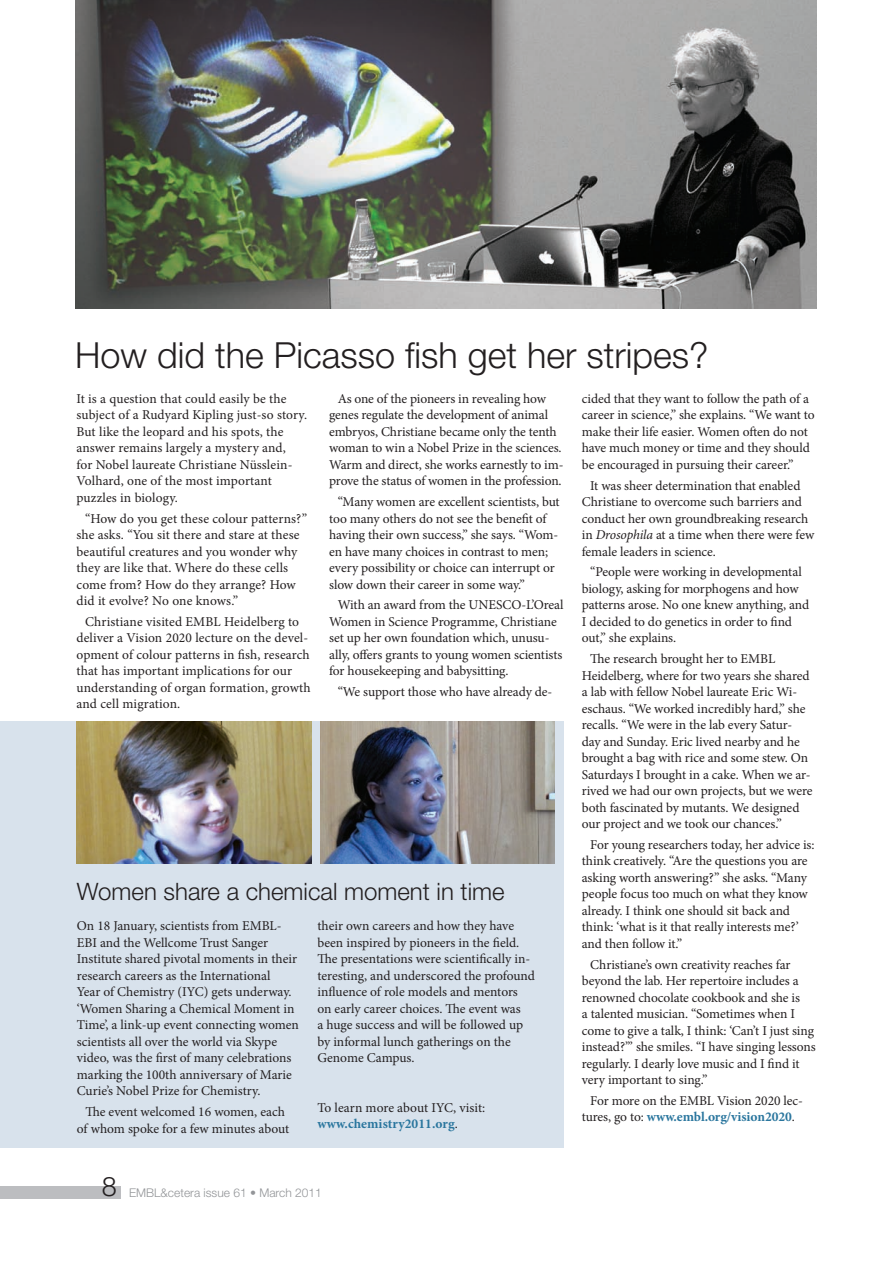
<style>
.page{position:relative;width:893px;height:1263px;background:#fff}
.page>*{position:absolute;margin:0;border:0;box-sizing:border-box;transform-origin:0 0}
.t1{font:300 36px "Helvetica Neue LT Pro";color:#231f20}
.t2{font:300 27px "Helvetica Neue LT Pro";color:#231f20}
.t3{font:300 24px "Helvetica Neue LT Pro";color:#231f20}
.t4{font:13.5px/16.5px "Minion Pro";letter-spacing:-.005em;color:#231f20}
.t5{font:300 12px "Helvetica Neue LT Pro";color:#939598}
.s1{font-style:italic}
.s2{font-weight:700;color:#2a769e}
</style>
<div class="page">
<div style="left:0;top:1186px;width:121px;height:13px;background:#bcbdc0"></div>
<div style="left:0;top:721px;width:564px;height:427px;background:#d8e2ec"></div>
<img style="left:320px;top:721px;width:234px;height:142px">
<img style="left:77px;top:721px;width:234px;height:142px">
<img style="left:75px;top:0;width:741px;height:308px">
<h1 class="t1" style="left:75px;top:333px;width:635px">How did the Picasso fish get her stripes?</h1>
<p class="t4" style="left:77px;top:390px;width:232px">It is a question that could easily be the subject of a Rudyard Kipling just-so story.<br>But like the leopard and his spots, the answer remains largely a mystery and,<br>for Nobel laureate Christiane Nüsslein-Volhard, one of the most important puzzles in biology.</p>
<p class="t4" style="left:77px;top:510px;width:232px;text-indent:9px">“How do you get these colour patterns?” she asks. “You sit there and stare at these beautiful creatures and you wonder why they are like that. Where do these cells come from? How do they arrange? How did it evolve? No one knows.”</p>
<p class="t4" style="left:77px;top:613px;width:236px;text-indent:9px">Christiane visited EMBL Heidelberg to deliver a Vision 2020 lecture on the devel&shy;opment of colour patterns in fish, research that has important implications for our understanding of organ formation, growth and cell migration.</p>
<p class="t4" style="left:582px;top:390px;width:234px">cided that they want to follow the path of a career in science,” she explains. “We want to make their life easier. Women often do not have much money or time and they should be encouraged in pursuing their career.”</p>
<p class="t4" style="left:582px;top:477px;width:234px;text-indent:9px">It was sheer determination that enabled Christiane to overcome such barriers and conduct her own groundbreaking research in <span class="s1">Drosophila</span> at a time when there were few female leaders in science.</p>
<p class="t4" style="left:582px;top:564px;width:229px;text-indent:9px">“People were working in developmental biology, asking for morphogens and how patterns arose. No one knew anything, and I decided to do genetics in order to find out,” she explains.</p>
<p class="t4" style="left:582px;top:650px;width:232px;text-indent:9px">The research brought her to EMBL Heidelberg, where for two years she shared a lab with fellow Nobel laureate Eric Wi&shy;eschaus. “We worked incredibly hard,” she recalls. “We were in the lab every Satur&shy;day and Sunday. Eric lived nearby and he brought a bag with rice and some stew. On Saturdays I brought in a cake. When we ar&shy;rived we had our own projects, but we were both fascinated by mutants. We designed our project and we took our chances.”</p>
<p class="t4" style="left:582px;top:836px;width:234px;text-indent:9px">For young researchers today, her advice is: think creatively. “Are the questions you are asking worth answering?” she asks. “Many people focus too much on what they know already. I think one should sit back and think: ‘what is it that really interests me?’ and then follow it.”</p>
<p class="t4" style="left:582px;top:956px;width:235px;text-indent:9px">Christiane’s own creativity reaches far beyond the lab. Her repertoire includes a renowned chocolate cookbook and she is<br>a talented musician. “Sometimes when I come to give a talk, I think: ‘Can’t I just sing instead?’” she smiles. “I have singing lessons regularly. I dearly love music and I find it very important to sing.”</p>
<p class="t4" style="left:582px;top:1092px;width:223px;text-indent:9px">For more on the EMBL Vision 2020 lec&shy;tures, go to: <span class="s2">www.embl.org/vision2020</span>.</p>
<p class="t4" style="left:329px;top:390px;width:236px;text-indent:9px">As one of the pioneers in revealing how genes regulate the development of animal embryos, Christiane became only the tenth woman to win a Nobel Prize in the sciences.<br>Warm and direct, she works earnestly to im&shy;prove the status of women in the profession.</p>
<p class="t4" style="left:329px;top:494px;width:232px;text-indent:9px">“Many women are excellent scientists, but too many others do not see the benefit of having their own success,” she says. “Wom&shy;en have many choices in contrast to men; every possibility or choice can interrupt or slow down their career in some way.”</p>
<p class="t4" style="left:329px;top:597px;width:236px;text-indent:9px">With an award from the UNESCO-L’Oreal Women in Science Programme, Christiane set up her own foundation which, unusu&shy;ally, offers grants to young women scientists for housekeeping and babysitting.</p>
<p class="t4" style="left:338px;top:684px;width:216px">“We support those who have already de-</p>
<h3 class="t3" style="left:77px;top:876px;width:429px">Women share a chemical moment in time</h3>
<p class="t4" style="left:317px;top:918px;width:219px">their own careers and how they have been inspired by pioneers in the field.<br>The presentations were scientifically in&shy;teresting, and underscored the profound influence of role models and mentors on early career choices. The event was<br>a huge success and will be followed up by informal lunch gatherings on the Genome Campus.</p>
<p class="t4" style="left:317px;top:1099px;width:169px">To learn more about IYC, visit: <span class="s2">www.chemistry2011.org</span>.</p>
<p class="t4" style="left:77px;top:918px;width:224px">On 18 January, scientists from EMBL-EBI and the Wellcome Trust Sanger Institute shared pivotal moments in their research careers as the International<br>Year of Chemistry (IYC) gets underway. ‘Women Sharing a Chemical Moment in Time’, a link-up event connecting women scientists all over the world via Skype video, was the first of many celebrations marking the 100th anniversary of Marie Curie’s Nobel Prize for Chemistry.</p>
<p class="t4" style="left:77px;top:1104px;width:214px;text-align:center">The event welcomed 16 women, each of whom spoke for a few minutes about</p>
<h2 class="t2" style="left:102px;top:1169px;width:17px">8</h2>
<p class="t5" style="left:129px;top:1185px;width:194px">EMBL&amp;cetera issue 61 • March 2011</p>
</div>
